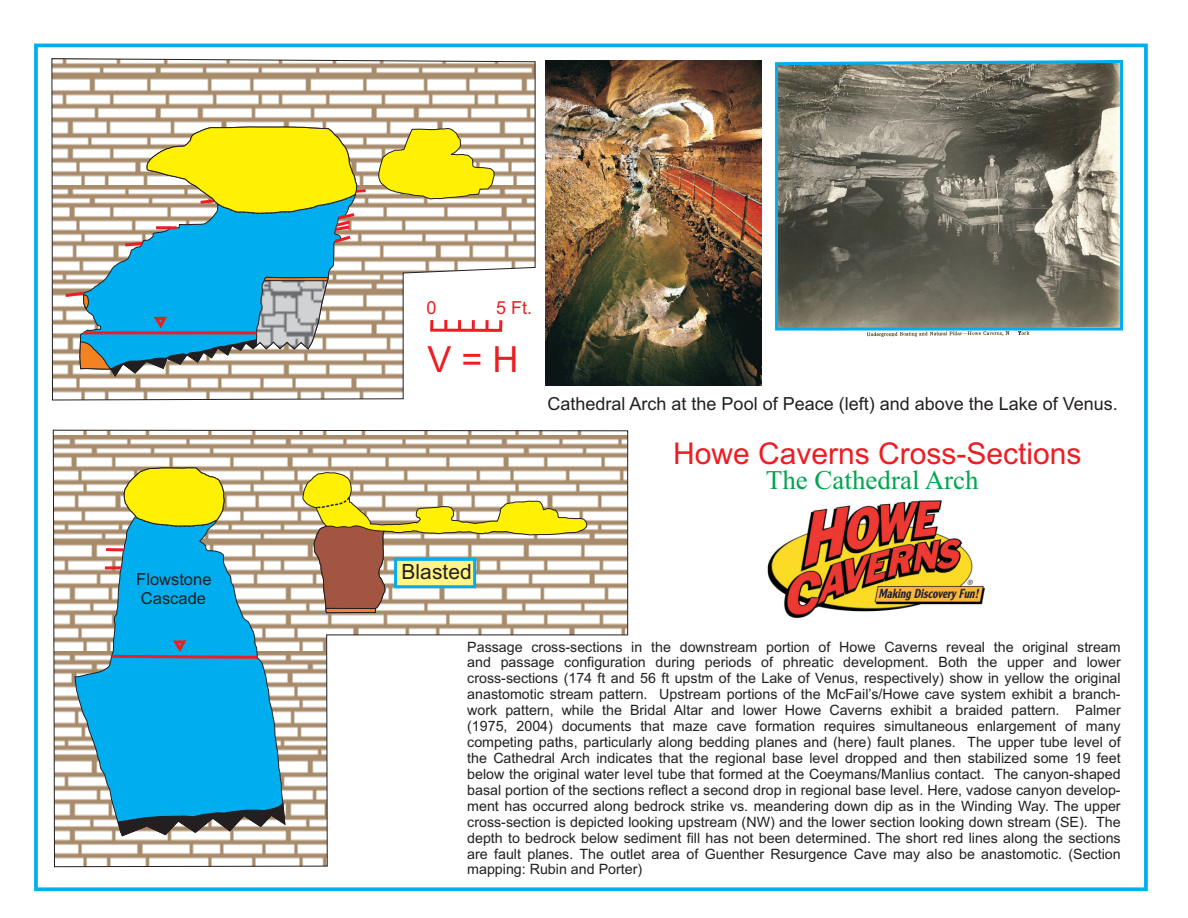
<style>
.page{position:relative;width:1188px;height:918px;background:#fff}
.page>*{position:absolute;margin:0;border:0;box-sizing:border-box;transform-origin:0 0}
.t1{font:36px "Arial";color:#ee1d23}
.t2{font:30px "Arial";color:#ee1d23}
.t3{font:27px "Times New Roman";color:#00a54f}
.t4{font:21px "Arial";color:#231f20}
.t5{font:18px "Arial";color:#231f20}
.t6{font:18px "Arial";color:#ee1d23}
.t7{font:16.5px/18.5px "Arial";color:#231f20}
.t8{font:14.25px/15.9px "Arial";color:#231f20;text-align:justify}
</style>
<div class="page">
<div style="left:34px;top:44px;width:1114px;height:847px;border:4px solid #00aeef"></div>
<img style="left:545px;top:61px;width:217px;height:325px">
<svg style="left:52px;top:58px;width:483px;height:342px"></svg>
<svg style="left:378px;top:128px;width:116px;height:71px"></svg>
<svg style="left:80px;top:127px;width:277px;height:250px"></svg>
<svg style="left:122px;top:127px;width:247px;height:121px"></svg>
<svg style="left:62px;top:277px;width:267px;height:100px"></svg>
<svg style="left:53px;top:430px;width:575px;height:437px"></svg>
<svg style="left:75px;top:468px;width:210px;height:368px;fill:#00aeef"></svg>
<hr style="left:106px;top:548px;width:18px;height:3px;background:#ee1d23">
<hr style="left:105px;top:566px;width:16px;height:3px;background:#ee1d23">
<svg style="left:118px;top:803px;width:167px;height:33px"></svg>
<svg style="left:124px;top:468px;width:100px;height:60px"></svg>
<svg style="left:108px;top:639px;width:153px;height:21px"></svg>
<svg style="left:775px;top:60px;width:349px;height:272px"></svg>
<svg style="left:303px;top:472px;width:284px;height:141px"></svg>
<img style="left:767px;top:500px;width:218px;height:119px">
<p class="t7" style="left:136px;top:572px;width:77px">Flowstone<br>Cascade</p>
<p class="t6" style="left:427px;top:301px;width:12px">0</p>
<p class="t6" style="left:496px;top:301px;width:38px">5 Ft.</p>
<h1 class="t1" style="left:428px;top:345px;width:93px">V = H</h1>
<p class="t5" style="left:548px;top:397px;width:572px">Cathedral Arch at the Pool of Peace (left) and above the Lake of Venus.</p>
<h2 class="t2" style="left:673px;top:442px;width:410px">Howe Caverns Cross-Sections</h2>
<h3 class="t3" style="left:766px;top:470px;width:214px">The Cathedral Arch</h3>
<h3 class="t4" style="left:402px;top:564px;width:72px">Blasted</h3>
<p class="t8" style="left:467px;top:640px;width:655px">Passage cross-sections in the downstream portion of Howe Caverns reveal the original stream and passage configuration during periods of phreatic development. Both the upper and lower cross-sections (174 ft and 56 ft upstm of the Lake of Venus, respectively) show in yellow the original anastomotic stream pattern. Upstream portions of the McFail’s/Howe cave system exhibit a branch&shy;work pattern, while the Bridal Altar and lower Howe Caverns exhibit a braided pattern. Palmer (1975, 2004) documents that maze cave formation requires simultaneous enlargement of many competing paths, particularly along bedding planes and (here) fault planes. The upper tube level of the Cathedral Arch indicates that the regional base level dropped and then stabilized some 19 feet below the original water level tube that formed at the Coeymans/Manlius contact. The canyon-shaped basal portion of the sections reflect a second drop in regional base level. Here, vadose canyon develop&shy;ment has occurred along bedrock strike vs. meandering down dip as in the Winding Way. The upper cross-section is depicted looking upstream (NW) and the lower section looking down stream (SE). The depth to bedrock below sediment fill has not been determined. The short red lines along the sections are fault planes. The outlet area of Guenther Resurgence Cave may also be anastomotic. (Section mapping: Rubin and Porter)</p>
</div>
